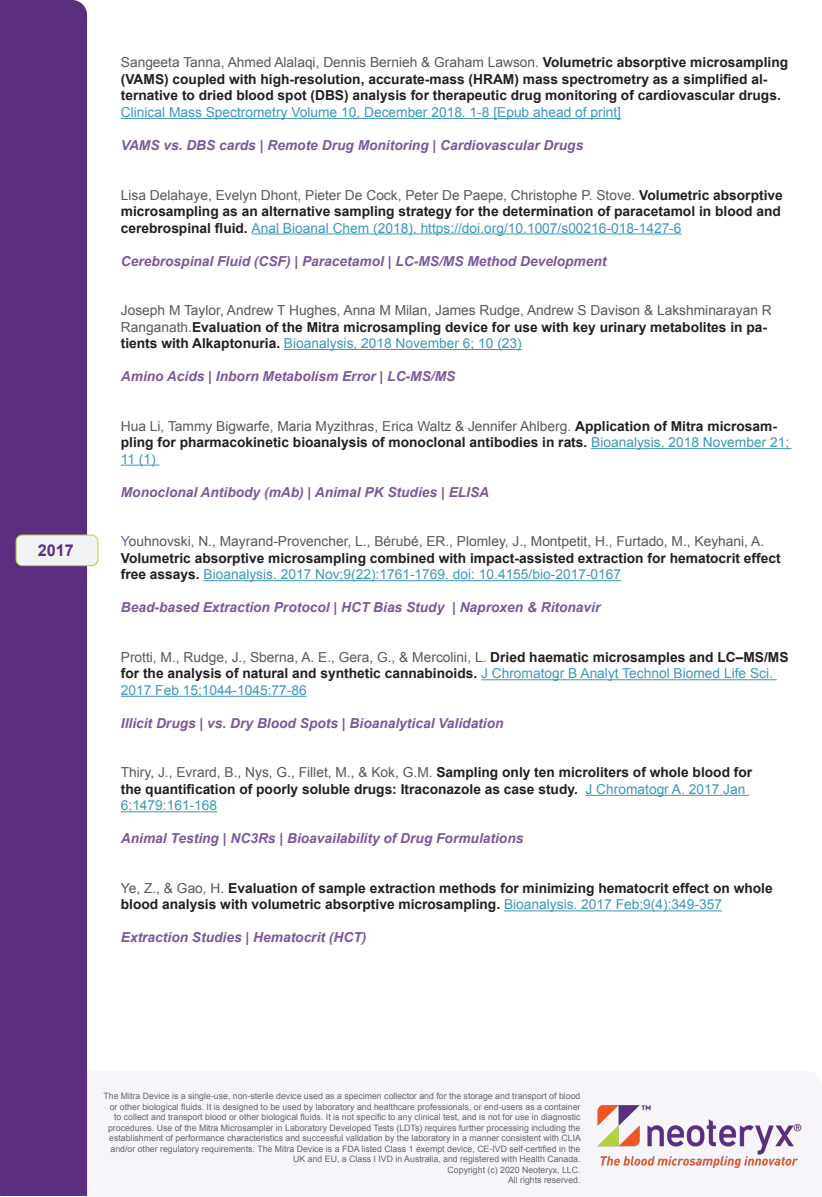
<style>
.page{position:relative;width:822px;height:1197px;background:#fff}
.page>*{position:absolute;margin:0;border:0;box-sizing:border-box;transform-origin:0 0}
.year{font:700 16.25px "Arial";color:#5a2f80}
.Keywords{font:700 13.75px/16.5px "Arial";color:#231f20}
.Keywords-2{font:italic 700 13.75px "Arial";color:#7b589a}
.Keywords-3{font:13.75px "Arial";color:#57585a}
.t1{font:8.75px/10.5px "Arial";color:#636366;text-align:right}
.s1{font-weight:400;color:#57585a}
.s2{font-weight:400;color:#3c98b7}
.s3{color:#7b589a}
</style>
<div class="page">
<div style="left:0;top:0;width:87px;height:1195px;background:#5a2f80"></div>
<img style="left:597px;top:1105px;width:204px;height:63px">
<hr style="left:121px;top:118px;width:500px;height:1px;background:#3c98b7">
<hr style="left:251px;top:234px;width:430px;height:1px;background:#3c98b7">
<hr style="left:284px;top:349px;width:237px;height:1px;background:#3c98b7">
<hr style="left:591px;top:448px;width:200px;height:1px;background:#3c98b7">
<hr style="left:121px;top:465px;width:38px;height:1px;background:#3c98b7">
<hr style="left:203px;top:580px;width:418px;height:1px;background:#3c98b7">
<hr style="left:481px;top:679px;width:295px;height:1px;background:#3c98b7">
<hr style="left:121px;top:696px;width:186px;height:1px;background:#3c98b7">
<hr style="left:585px;top:795px;width:164px;height:1px;background:#3c98b7">
<hr style="left:121px;top:811px;width:96px;height:1px;background:#3c98b7">
<hr style="left:504px;top:910px;width:217px;height:1px;background:#3c98b7">
<div style="left:16px;top:535px;width:82px;height:30px;background:#f2f3f4;border-radius:6px"></div>
<div style="left:16px;top:534px;width:82px;height:32px;border:1px solid #b4d333;border-radius:6px"></div>
<p class="year" style="left:38px;top:539px;width:38px">2017</p>
<p class="Keywords" style="left:121px;top:55px;width:668px"><span class="s1">Sangeeta Tanna, Ahmed Alalaqi, Dennis Bernieh &amp; Graham Lawson.</span> Volumetric absorptive microsampling (VAMS) coupled with high-resolution, accurate-mass (HRAM) mass spectrometry as a simplified al&shy;ternative to dried blood spot (DBS) analysis for therapeutic drug monitoring of cardiovascular drugs.<br><span class="s2">Clinical Mass Spectrometry Volume 10, December 2018. 1-8 [Epub ahead of print]</span></p>
<p class="Keywords-2" style="left:121px;top:136px;width:464px">VAMS vs. DBS cards | Remote Drug Monitoring | Cardiovascular Drugs</p>
<p class="Keywords" style="left:121px;top:187px;width:663px"><span class="s1">Lisa Delahaye, Evelyn Dhont, Pieter De Cock, Peter De Paepe, Christophe P. Stove.</span> Volumetric absorptive microsampling as an alternative sampling strategy for the determination of paracetamol in blood and cerebrospinal fluid. <span class="s2">Anal Bioanal Chem (2018). https://doi.org/10.1007/s00216-018-1427-6</span></p>
<p class="Keywords-2" style="left:121px;top:252px;width:487px">Cerebrospinal Fluid (CSF) | Paracetamol | LC-MS/MS Method Development</p>
<p class="Keywords" style="left:121px;top:302px;width:652px"><span class="s1">Joseph M Taylor, Andrew T Hughes, Anna M Milan, James Rudge, Andrew S Davison &amp; Lakshminarayan R<br>Ranganath.</span>Evaluation of the Mitra microsampling device for use with key urinary metabolites in pa&shy;tients with Alkaptonuria. <span class="s2">Bioanalysis, 2018 November 6; 10 (23)</span></p>
<p class="Keywords-2" style="left:121px;top:367px;width:336px">Amino Acids | Inborn Metabolism Error | LC-MS/MS</p>
<p class="Keywords" style="left:121px;top:418px;width:669px"><span class="s1">Hua Li, Tammy Bigwarfe, Maria Myzithras, Erica Waltz &amp; Jennifer Ahlberg.</span> Application of Mitra microsam&shy;pling for pharmacokinetic bioanalysis of monoclonal antibodies in rats. <span class="s2">Bioanalysis, 2018 November 21;<br>11 (1)</span></p>
<p class="Keywords-2" style="left:121px;top:483px;width:370px">Monoclonal Antibody (mAb) | Animal PK Studies | ELISA</p>
<p class="Keywords-3" style="left:121px;top:532px;width:644px"><span class="s3">Y</span>ouhnovski, N., Mayrand-Provencher, L., Bérubé, ER., Plomley, J., Montpetit, H., Furtado, M., Keyhani, A.</p>
<p class="Keywords" style="left:121px;top:550px;width:661px">Volumetric absorptive microsampling combined with impact-assisted extraction for hematocrit effect free assays. <span class="s2">Bioanalysis. 2017 Nov;9(22):1761-1769. doi: 10.4155/bio-2017-0167</span></p>
<p class="Keywords-2" style="left:121px;top:598px;width:481px">Bead-based Extraction Protocol | HCT Bias Study | Naproxen &amp; Ritonavir</p>
<p class="Keywords" style="left:121px;top:649px;width:669px"><span class="s1">Protti, M., Rudge, J., Sberna, A. E., Gera, G., &amp; Mercolini, L.</span> Dried haematic microsamples and LC–MS/MS for the analysis of natural and synthetic cannabinoids. <span class="s2">J Chromatogr B Analyt Technol Biomed Life Sci.<br>2017 Feb 15;1044-1045:77-86</span></p>
<p class="Keywords-2" style="left:121px;top:714px;width:384px">Illicit Drugs | vs. Dry Blood Spots | Bioanalytical Validation</p>
<p class="Keywords" style="left:121px;top:764px;width:632px"><span class="s1">Thiry, J., Evrard, B., Nys, G., Fillet, M., &amp; Kok, G.M.</span> Sampling only ten microliters of whole blood for the quantification of poorly soluble drugs: Itraconazole as case study. <span class="s2">J Chromatogr A. 2017 Jan<br>6;1479:161-168</span></p>
<p class="Keywords-2" style="left:121px;top:829px;width:404px">Animal Testing | NC3Rs | Bioavailability of Drug Formulations</p>
<p class="Keywords" style="left:121px;top:880px;width:653px"><span class="s1">Ye, Z., &amp; Gao, H.</span> Evaluation of sample extraction methods for minimizing hematocrit effect on whole blood analysis with volumetric absorptive microsampling. <span class="s2">Bioanalysis. 2017 Feb;9(4):349-357</span></p>
<p class="Keywords-2" style="left:121px;top:928px;width:247px">Extraction Studies | Hematocrit (HCT)</p>
<p class="t1" style="left:103px;top:1090px;width:479px">The Mitra Device is a single-use, non-sterile device used as a specimen collector and for the storage and transport of blood or other biological fluids. It is designed to be used by laboratory and healthcare professionals, or end-users as a container to collect and transport blood or other biological fluids. It is not specific to any clinical test, and is not for use in diagnostic procedures. Use of the Mitra Microsampler in Laboratory Developed Tests (LDTs) requires further processing including the establishment of performance characteristics and successful validation by the laboratory in a manner consistent with CLIA and/or other regulatory requirements. The Mitra Device is a FDA listed Class 1 exempt device, CE-IVD self-certified in the UK and EU, a Class I IVD in Australia, and registered with Health Canada.<br>Copyright (c) 2020 Neoteryx, LLC.<br>All rights reserved.</p>
</div>
